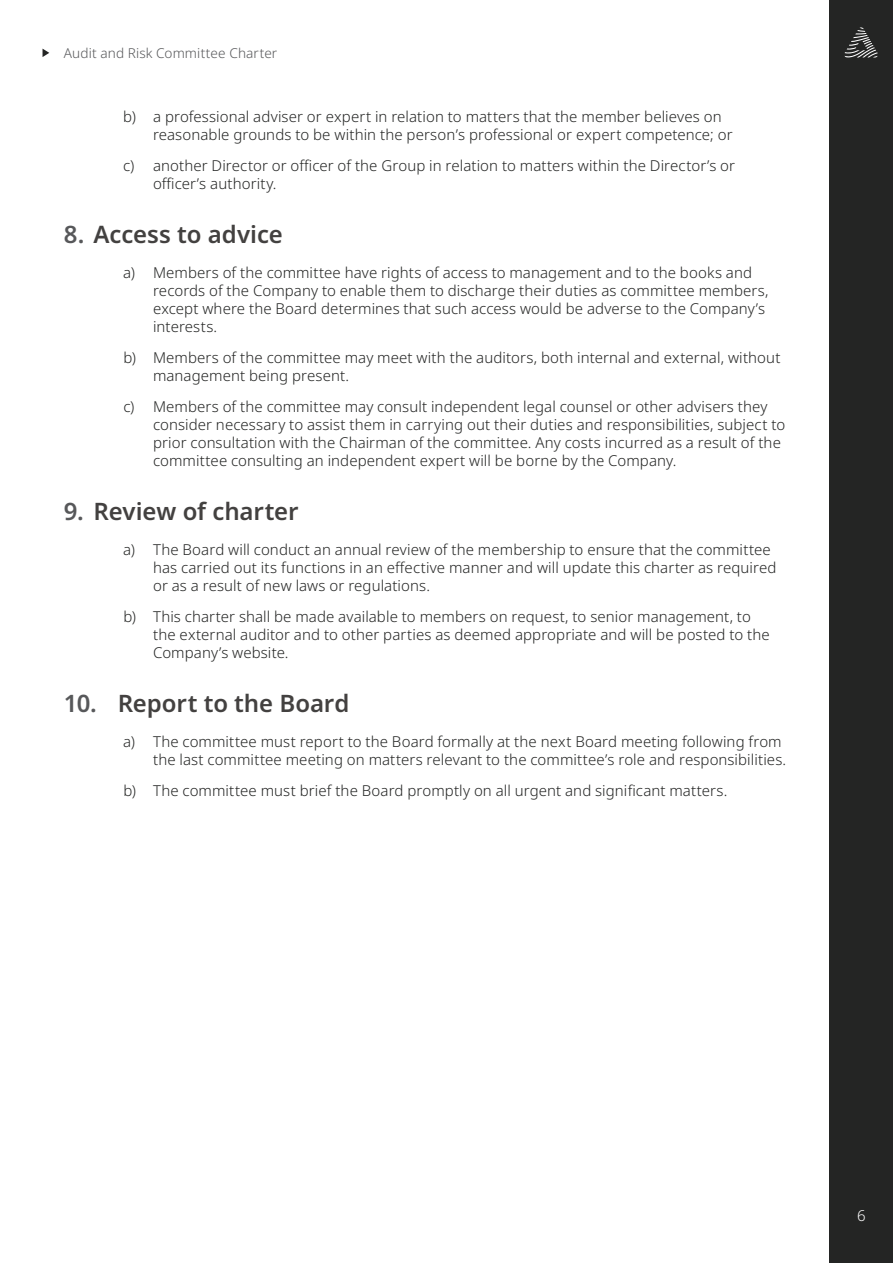
<style>
.page{position:relative;width:893px;height:1263px;background:#fff}
.page>*{position:absolute;margin:0;border:0;box-sizing:border-box;transform-origin:0 0}
.t1{font:600 24px "Noto Sans";letter-spacing:-.005em;color:#434140}
.t2{font:300 15px/18px "Noto Sans";letter-spacing:.005em;color:#242524}
.t3{font:300 15px "Noto Sans";color:#fff}
.t4{font:300 13.65px "Noto Sans";letter-spacing:.01em;color:#57585a}
.s1{color:#57585a}
</style>
<div class="page">
<div style="left:829px;top:0;width:64px;height:1263px;background:#242524"></div>
<svg style="left:43px;top:49px;width:6px;height:8px"></svg>
<svg style="left:844px;top:27px;width:34px;height:30px"></svg>
<p class="t4" style="left:64px;top:45px;width:215px">Audit and Risk Committee Charter</p>
<p class="t2" style="left:153px;top:108px;width:581px;text-indent:-30px">b) a professional adviser or expert in relation to matters that the member believes on reasonable grounds to be within the person’s professional or expert competence; or</p>
<p class="t2" style="left:153px;top:157px;width:584px;text-indent:-30px">c) another Director or officer of the Group in relation to matters within the Director’s or officer’s authority.</p>
<h1 class="t1" style="left:64px;top:221px;width:221px"><span class="s1">8.</span> Access to advice</h1>
<p class="t2" style="left:153px;top:264px;width:617px;text-indent:-30px">a) Members of the committee have rights of access to management and to the books and records of the Company to enable them to discharge their duties as committee members, except where the Board determines that such access would be adverse to the Company’s interests.</p>
<p class="t2" style="left:153px;top:349px;width:629px;text-indent:-30px">b) Members of the committee may meet with the auditors, both internal and external, without management being present.</p>
<p class="t2" style="left:153px;top:398px;width:634px;text-indent:-30px">c) Members of the committee may consult independent legal counsel or other advisers they consider necessary to assist them in carrying out their duties and responsibilities, subject to prior consultation with the Chairman of the committee. Any costs incurred as a result of the committee consulting an independent expert will be borne by the Company.</p>
<h1 class="t1" style="left:64px;top:498px;width:236px"><span class="s1">9.</span> Review of charter</h1>
<p class="t2" style="left:153px;top:541px;width:625px;text-indent:-30px">a) The Board will conduct an annual review of the membership to ensure that the committee has carried out its functions in an effective manner and will update this charter as required or as a result of new laws or regulations.</p>
<p class="t2" style="left:153px;top:608px;width:618px;text-indent:-30px">b) This charter shall be made available to members on request, to senior management, to the external auditor and to other parties as deemed appropriate and will be posted to the<br>Company’s website.</p>
<h1 class="t1" style="left:64px;top:690px;width:287px"><span class="s1">10.</span> Report to the Board</h1>
<p class="t2" style="left:153px;top:733px;width:635px;text-indent:-30px">a) The committee must report to the Board formally at the next Board meeting following from the last committee meeting on matters relevant to the committee’s role and responsibilities.</p>
<p class="t2" style="left:123px;top:782px;width:606px">b) The committee must brief the Board promptly on all urgent and significant matters.</p>
<p class="t3" style="left:857px;top:1207px;width:10px">6</p>
</div>
